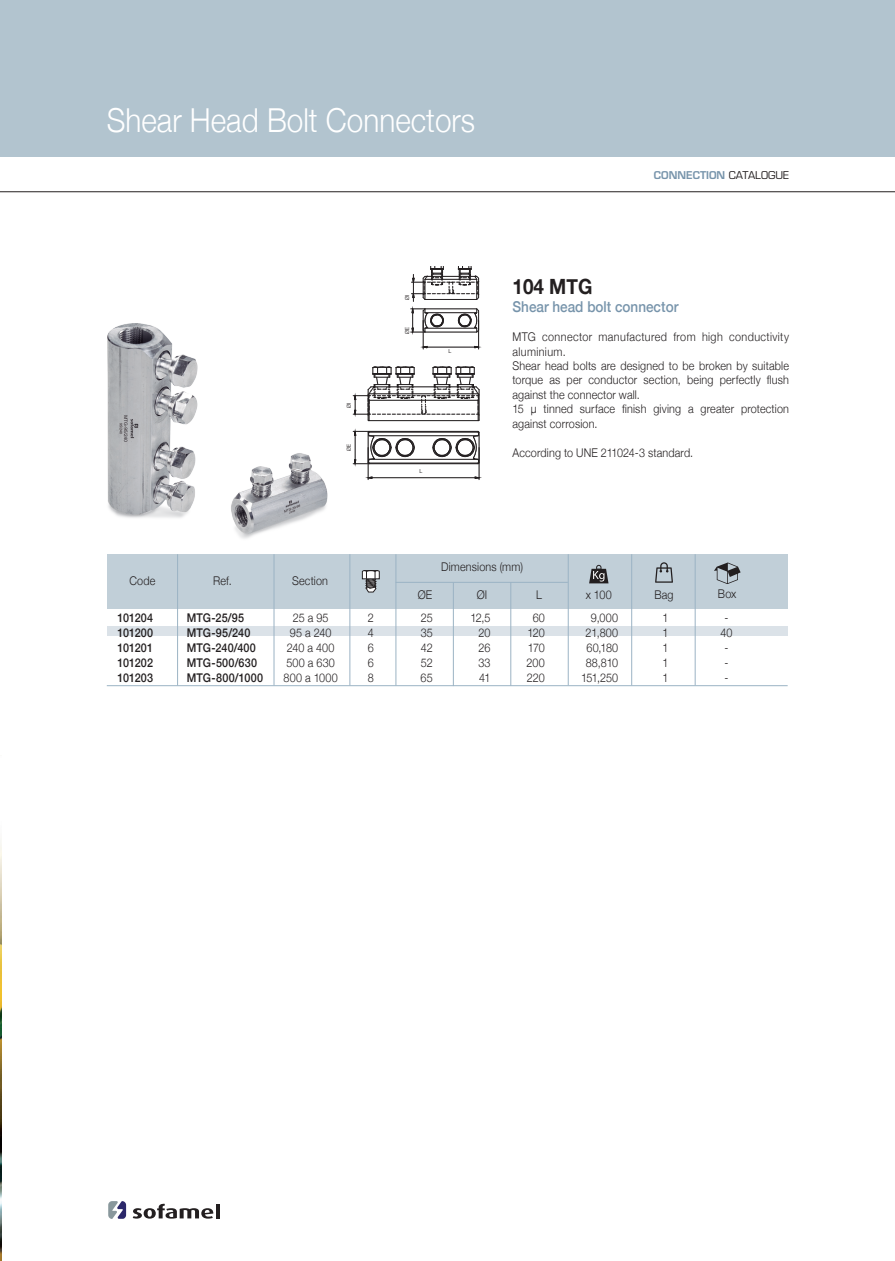
<style>
.page{position:relative;width:895px;height:1261px;background:#fff}
.page>*{position:absolute;margin:0;border:0;box-sizing:border-box;transform-origin:0 0}
.t1{font:300 33px "Helvetica Neue";color:#fff;scale:.9 1}
.t2{font:700 21px "Helvetica Neue";color:#231f20;scale:.9 1}
.t3{font:500 15px "Helvetica Neue";color:#7794ab;scale:.9 1}
.t4{font:300 12px/15px "Helvetica Neue";letter-spacing:.015em;color:#231f20;text-align:justify;scale:.9 1}
.t5{font:500 12px/15px "Helvetica Neue";letter-spacing:.015em;color:#231f20;text-align:justify;scale:.9 1}
.t6{font:600 10.5px "Eurostile";color:#7794ab}
.t7{font:5.25px "Eurostile";color:#231f20}
.s1{font-weight:400;color:#231f20}
</style>
<div class="page">
<img style="left:0;top:841px;width:2px;height:419px">
<svg style="left:133px;top:1203px;width:80px;height:15px"></svg>
<svg style="left:216px;top:1204px;width:3px;height:14px"></svg>
<svg style="left:108px;top:1201px;width:18px;height:18px"></svg>
<div style="left:0;top:0;width:894px;height:157px;background:#b2c4cf"></div>
<hr style="left:0;top:191px;width:894px;height:1px;background:#231f20">
<img style="left:107px;top:323px;width:221px;height:216px">
<hr style="left:425px;top:328px;width:51px;height:1px;background:#231f20">
<hr style="left:425px;top:312px;width:51px;height:1px;background:#231f20">
<hr style="left:425px;top:309px;width:51px;height:1px;background:#231f20">
<hr style="left:425px;top:332px;width:51px;height:1px;background:#231f20">
<svg style="left:458px;top:308px;width:22px;height:41px"></svg>
<hr style="left:423px;top:347px;width:55px;height:1px;background:#231f20">
<svg style="left:410px;top:307px;width:34px;height:42px"></svg>
<svg style="left:411px;top:266px;width:68px;height:35px"></svg>
<hr style="left:369px;top:459px;width:109px;height:1px;background:#231f20">
<hr style="left:369px;top:435px;width:109px;height:1px;background:#231f20">
<hr style="left:369px;top:432px;width:109px;height:1px;background:#231f20">
<hr style="left:369px;top:463px;width:109px;height:1px;background:#231f20">
<hr style="left:369px;top:431px;width:109px;height:1px;background:#231f20">
<svg style="left:432px;top:431px;width:47px;height:33px"></svg>
<svg style="left:353px;top:430px;width:62px;height:35px"></svg>
<hr style="left:355px;top:431px;width:1px;height:33px;background:#231f20">
<svg style="left:353px;top:367px;width:126px;height:54px"></svg>
<hr style="left:368px;top:447px;width:1px;height:32px;background:#231f20">
<hr style="left:478px;top:447px;width:1px;height:32px;background:#231f20">
<hr style="left:368px;top:477px;width:111px;height:1px;background:#231f20">
<div style="left:107px;top:627px;width:680px;height:9px;background:#dbe2e8"></div>
<div style="left:107px;top:554px;width:680px;height:54px;background:#c1cfd8"></div>
<hr style="left:395px;top:582px;width:172px;height:1px;background:#9bb3c4">
<hr style="left:177px;top:554px;width:1px;height:131px;background:#9bb3c4">
<hr style="left:273px;top:554px;width:1px;height:131px;background:#9bb3c4">
<hr style="left:349px;top:554px;width:1px;height:131px;background:#9bb3c4">
<hr style="left:395px;top:554px;width:1px;height:131px;background:#9bb3c4">
<hr style="left:567px;top:554px;width:1px;height:131px;background:#9bb3c4">
<hr style="left:694px;top:554px;width:1px;height:131px;background:#9bb3c4">
<hr style="left:631px;top:554px;width:1px;height:131px;background:#9bb3c4">
<hr style="left:510px;top:582px;width:1px;height:104px;background:#9bb3c4">
<hr style="left:453px;top:582px;width:1px;height:104px;background:#9bb3c4">
<svg style="left:655px;top:562px;width:17px;height:21px"></svg>
<svg style="left:589px;top:565px;width:19px;height:18px"></svg>
<hr style="left:107px;top:685px;width:680px;height:1px;background:#9bb3c4">
<svg style="left:361px;top:570px;width:19px;height:22px"></svg>
<svg style="left:714px;top:562px;width:26px;height:22px"></svg>
<h1 class="t1" style="left:107px;top:94px;width:411px">Shear Head Bolt Connectors</h1>
<p class="t6" style="left:653px;top:169px;width:137px">CONNECTION <span class="s1">CATALOGUE</span></p>
<p class="t7" style="left:346px;top:408px;width:6px;rotate:-90deg">ØI</p>
<p class="t7" style="left:346px;top:450px;width:8px;rotate:-90deg">ØE</p>
<p class="t7" style="left:404px;top:300px;width:6px;rotate:-90deg">ØI</p>
<p class="t7" style="left:404px;top:334px;width:8px;rotate:-90deg">ØE</p>
<p class="t7" style="left:448px;top:348px;width:4px">L</p>
<p class="t7" style="left:419px;top:467px;width:4px">L</p>
<h2 class="t2" style="left:512px;top:270px;width:90px">104 MTG</h2>
<p class="t3" style="left:512px;top:295px;width:186px">Shear head bolt connector</p>
<p class="t4" style="left:512px;top:329px;width:309px;line-height:14.4px;text-align:left">MTG connector manufactured from high conductivity aluminium.<br>Shear head bolts are designed to be broken by suitable torque as per conductor section, being perfectly flush against the connector wall.<br>15 μ tinned surface finish giving a greater protection against corrosion.</p>
<p class="t4" style="left:512px;top:444px;width:202px">According to UNE 211024-3 standard.</p>
<p class="t4" style="left:129px;top:572px;width:30px">Code</p>
<p class="t4" style="left:213px;top:572px;width:22px">Ref.</p>
<p class="t4" style="left:292px;top:572px;width:41px">Section</p>
<p class="t4" style="left:441px;top:558px;width:92px">Dimensions (mm)</p>
<p class="t4" style="left:417px;top:586px;width:18px">ØE</p>
<p class="t4" style="left:476px;top:586px;width:13px">ØI</p>
<p class="t4" style="left:536px;top:586px;width:8px">L</p>
<p class="t4" style="left:585px;top:586px;width:30px">x 100</p>
<p class="t4" style="left:654px;top:586px;width:23px">Bag</p>
<p class="t4" style="left:717px;top:585px;width:22px">Box</p>
<p class="t5" style="left:117px;top:609px;width:41px">101204<br>101200<br>101201<br>101202<br>101203</p>
<p class="t4" style="left:283px;top:609px;width:62px;text-align:center">25 a 95<br>95 a 240<br>240 a 400<br>500 a 630<br>800 a 1000</p>
<p class="t4" style="left:526px;top:609px;width:22px;text-align:center">60<br>120<br>170<br>200<br>220</p>
<p class="t5" style="left:187px;top:609px;width:86px;text-align:left">MTG-25/95<br>MTG-95/240<br>MTG-240/400<br>MTG-500/630<br>MTG-800/1000</p>
<p class="t4" style="left:368px;top:609px;width:8px">2<br>4<br>6<br>6<br>8</p>
<p class="t4" style="left:581px;top:609px;width:43px;text-align:right">9,000<br>21,800<br>60,180<br>88,810<br>151,250</p>
<p class="t4" style="left:720px;top:609px;width:15px;text-align:center">-<br>40 -<br>-<br>-</p>
<p class="t4" style="left:420px;top:609px;width:15px">25<br>35<br>42<br>52<br>65</p>
<p class="t4" style="left:478px;top:609px;width:15px;text-indent:-8px">12,5<br>20<br>26<br>33<br>41</p>
<p class="t4" style="left:662px;top:609px;width:8px">1<br>1<br>1<br>1<br>1</p>
</div>
